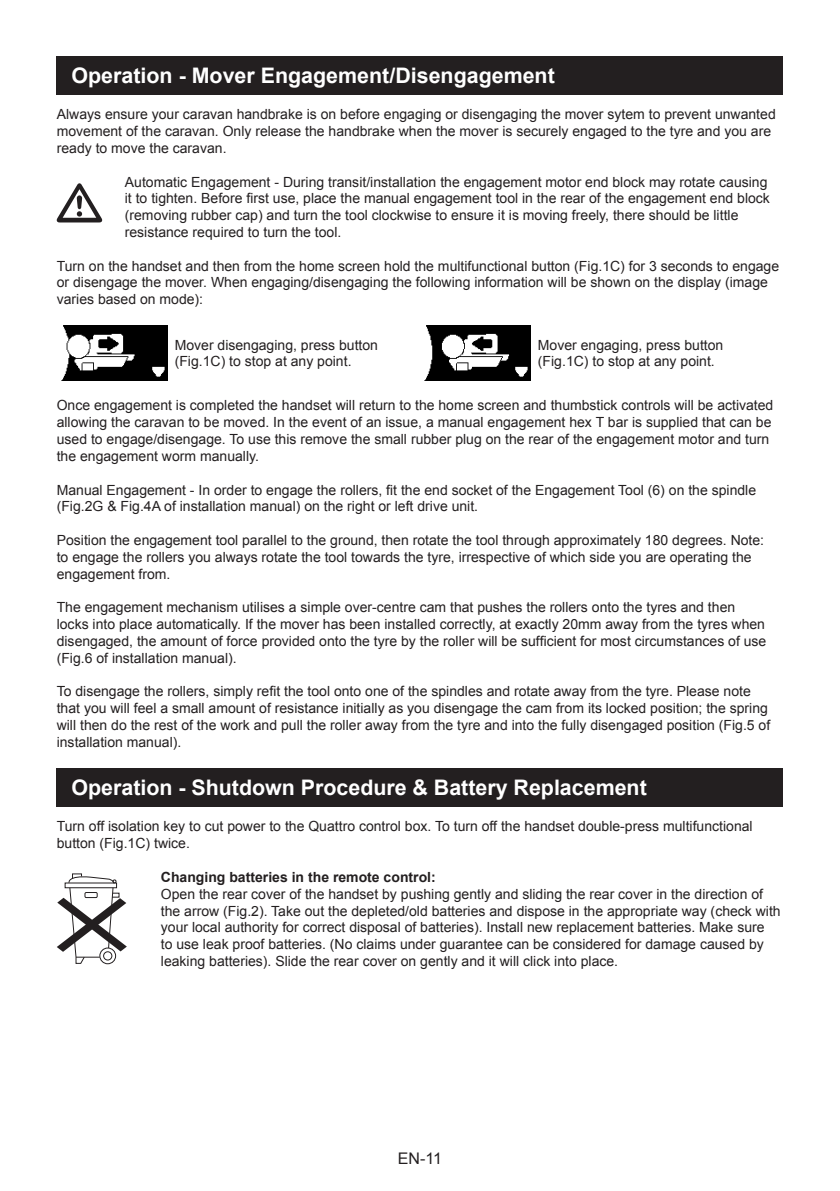
<style>
.page{position:relative;width:840px;height:1191px;background:#fff}
.page>*{position:absolute;margin:0;border:0;box-sizing:border-box;transform-origin:0 0}
.t1{font:700 21.4px "Arial";color:#fff}
.t2{font:16px "Arial";color:#231f20}
.t3{font:14px/16.8px "Arial";color:#231f20}
.t4{font:700 14px "Arial";color:#231f20}
</style>
<div class="page">
<div style="left:57px;top:57px;width:725px;height:38px;background:#231f20"></div>
<div style="left:57px;top:769px;width:725px;height:38px;background:#231f20"></div>
<svg style="left:57px;top:183px;width:45px;height:39px"></svg>
<svg style="left:57px;top:873px;width:70px;height:91px"></svg>
<img style="left:62px;top:325px;width:105px;height:55px">
<img style="left:425px;top:325px;width:105px;height:55px">
<p class="t1" style="left:71px;top:60px;width:484px">Operation - Mover Engagement/Disengagement</p>
<p class="t3" style="left:57px;top:106px;width:720px">Always ensure your caravan handbrake is on before engaging or disengaging the mover sytem to prevent unwanted movement of the caravan. Only release the handbrake when the mover is securely engaged to the tyre and you are ready to move the caravan.</p>
<p class="t3" style="left:125px;top:173px;width:646px">Automatic Engagement - During transit/installation the engagement motor end block may rotate causing it to tighten. Before first use, place the manual engagement tool in the rear of the engagement end block (removing rubber cap) and turn the tool clockwise to ensure it is moving freely, there should be little resistance required to turn the tool.</p>
<p class="t3" style="left:57px;top:257px;width:723px">Turn on the handset and then from the home screen hold the multifunctional button (Fig.1C) for 3 seconds to engage or disengage the mover. When engaging/disengaging the following information will be shown on the display (image varies based on mode):</p>
<p class="t3" style="left:175px;top:336px;width:205px">Mover disengaging, press button (Fig.1C) to stop at any point.</p>
<p class="t3" style="left:537px;top:336px;width:187px">Mover engaging, press button (Fig.1C) to stop at any point.</p>
<p class="t3" style="left:57px;top:397px;width:717px">Once engagement is completed the handset will return to the home screen and thumbstick controls will be activated allowing the caravan to be moved. In the event of an issue, a manual engagement hex T bar is supplied that can be used to engage/disengage. To use this remove the small rubber plug on the rear of the engagement motor and turn the engagement worm manually.</p>
<p class="t3" style="left:57px;top:481px;width:700px">Manual Engagement - In order to engage the rollers, fit the end socket of the Engagement Tool (6) on the spindle (Fig.2G &amp; Fig.4A of installation manual) on the right or left drive unit.</p>
<p class="t3" style="left:57px;top:532px;width:708px">Position the engagement tool parallel to the ground, then rotate the tool through approximately 180 degrees. Note: to engage the rollers you always rotate the tool towards the tyre, irrespective of which side you are operating the engagement from.</p>
<p class="t3" style="left:57px;top:599px;width:710px">The engagement mechanism utilises a simple over-centre cam that pushes the rollers onto the tyres and then locks into place automatically. If the mover has been installed correctly, at exactly 20mm away from the tyres when disengaged, the amount of force provided onto the tyre by the roller will be sufficient for most circumstances of use (Fig.6 of installation manual).</p>
<p class="t3" style="left:57px;top:683px;width:714px">To disengage the rollers, simply refit the tool onto one of the spindles and rotate away from the tyre. Please note that you will feel a small amount of resistance initially as you disengage the cam from its locked position; the spring will then do the rest of the work and pull the roller away from the tyre and into the fully disengaged position (Fig.5 of installation manual).</p>
<p class="t1" style="left:71px;top:772px;width:576px">Operation - Shutdown Procedure &amp; Battery Replacement</p>
<p class="t3" style="left:57px;top:818px;width:697px">Turn off isolation key to cut power to the Quattro control box. To turn off the handset double-press multifunctional button (Fig.1C) twice.</p>
<p class="t4" style="left:161px;top:867px;width:276px">Changing batteries in the remote control:</p>
<p class="t3" style="left:161px;top:885px;width:621px">Open the rear cover of the handset by pushing gently and sliding the rear cover in the direction of the arrow (Fig.2). Take out the depleted/old batteries and dispose in the appropriate way (check with your local authority for correct disposal of batteries). Install new replacement batteries. Make sure<br>to use leak proof batteries. (No claims under guarantee can be considered for damage caused by leaking batteries). Slide the rear cover on gently and it will click into place.</p>
<p class="t2" style="left:397px;top:1148px;width:46px">EN-11</p>
</div>
